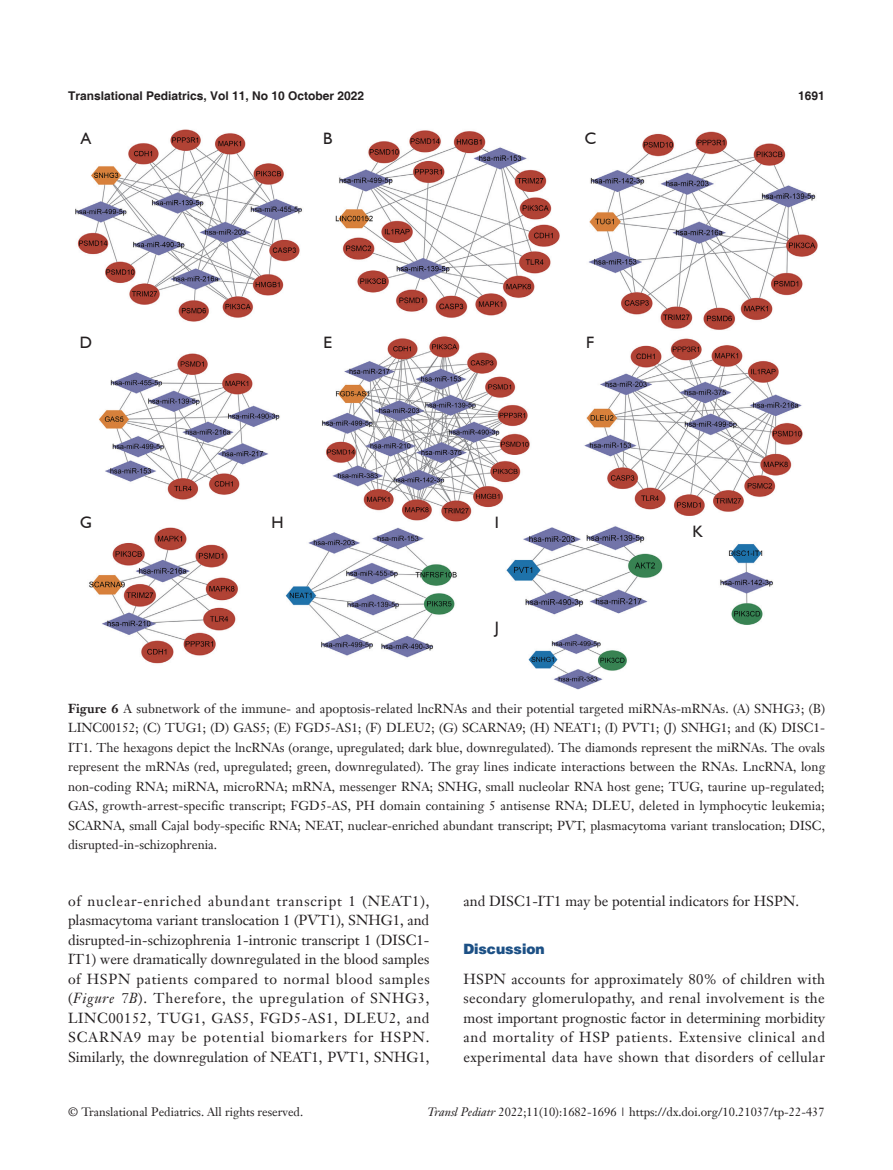
<style>
.page{position:relative;width:893px;height:1170px;background:#fff}
.page>*{position:absolute;margin:0;border:0;box-sizing:border-box;transform-origin:0 0}
.t1{font:16.5px "Humanist 521 BT";color:#231f20}
.t2{font:14.25px/19.5px "Janson Text LT";color:#231f20;text-align:justify}
.t3{font:900 14.25px "Helvetica";color:#1c5085}
.t4{font:12.75px/19.5px "Janson Text LT";color:#231f20;text-align:justify}
.t5{font:12px "Janson Text LT";color:#231f20}
.t6{font:700 12px "Helvetica";color:#231f20}
.s1{font-weight:700}
.s2{font-style:italic}
</style>
<div class="page">
<img style="left:75px;top:129px;width:743px;height:560px">
<div style="left:78px;top:130px;width:17px;height:17px;background:#fff"></div>
<div style="left:320px;top:130px;width:17px;height:17px;background:#fff"></div>
<div style="left:582px;top:130px;width:17px;height:17px;background:#fff"></div>
<div style="left:78px;top:334px;width:17px;height:17px;background:#fff"></div>
<div style="left:320px;top:334px;width:17px;height:17px;background:#fff"></div>
<div style="left:582px;top:334px;width:17px;height:17px;background:#fff"></div>
<div style="left:78px;top:514px;width:17px;height:17px;background:#fff"></div>
<div style="left:269px;top:514px;width:17px;height:17px;background:#fff"></div>
<div style="left:488px;top:514px;width:17px;height:17px;background:#fff"></div>
<div style="left:488px;top:619px;width:17px;height:17px;background:#fff"></div>
<div style="left:689px;top:523px;width:17px;height:17px;background:#fff"></div>
<p class="t6" style="left:68px;top:88px;width:298px">Translational Pediatrics, Vol 11, No 10 October 2022</p>
<p class="t6" style="left:798px;top:88px;width:28px">1691</p>
<p class="t1" style="left:81px;top:129px;width:12px">A</p>
<p class="t1" style="left:323px;top:129px;width:11px">B</p>
<p class="t1" style="left:585px;top:129px;width:13px">C</p>
<p class="t1" style="left:80px;top:332px;width:14px">D</p>
<p class="t1" style="left:324px;top:332px;width:10px">E</p>
<p class="t1" style="left:586px;top:332px;width:10px">F</p>
<p class="t1" style="left:80px;top:512px;width:13px">G</p>
<p class="t1" style="left:271px;top:512px;width:14px">H</p>
<p class="t1" style="left:495px;top:512px;width:6px">I</p>
<p class="t1" style="left:495px;top:617px;width:6px">J</p>
<p class="t1" style="left:692px;top:521px;width:12px">K</p>
<p class="t4" style="left:68px;top:698px;width:759px"><span class="s1">Figure 6</span> A subnetwork of the immune- and apoptosis-related lncRNAs and their potential targeted miRNAs-mRNAs. (A) SNHG3; (B)<br>LINC00152; (C) TUG1; (D) GAS5; (E) FGD5-AS1; (F) DLEU2; (G) SCARNA9; (H) NEAT1; (I) PVT1; (J) SNHG1; and (K) DISC1- IT1. The hexagons depict the lncRNAs (orange, upregulated; dark blue, downregulated). The diamonds represent the miRNAs. The ovals represent the mRNAs (red, upregulated; green, downregulated). The gray lines indicate interactions between the RNAs. LncRNA, long non-coding RNA; miRNA, microRNA; mRNA, messenger RNA; SNHG, small nucleolar RNA host gene; TUG, taurine up-regulated; GAS, growth-arrest-specific transcript; FGD5-AS, PH domain containing 5 antisense RNA; DLEU, deleted in lymphocytic leukemia; SCARNA, small Cajal body-specific RNA; NEAT, nuclear-enriched abundant transcript; PVT, plasmacytoma variant translocation; DISC, disrupted-in-schizophrenia.</p>
<p class="t2" style="left:68px;top:890px;width:363px">of nuclear-enriched abundant transcript 1 (NEAT1), plasmacytoma variant translocation 1 (PVT1), SNHG1, and disrupted-in-schizophrenia 1-intronic transcript 1 (DISC1- IT1) were dramatically downregulated in the blood samples of HSPN patients compared to normal blood samples (<span class="s2">Figure 7B</span>). Therefore, the upregulation of SNHG3, LINC00152, TUG1, GAS5, FGD5-AS1, DLEU2, and SCARNA9 may be potential biomarkers for HSPN.<br>Similarly, the downregulation of NEAT1, PVT1, SNHG1,</p>
<p class="t2" style="left:463px;top:890px;width:337px">and DISC1-IT1 may be potential indicators for HSPN.</p>
<p class="t3" style="left:463px;top:940px;width:83px">Discussion</p>
<p class="t2" style="left:463px;top:968px;width:363px">HSPN accounts for approximately 80% of children with secondary glomerulopathy, and renal involvement is the most important prognostic factor in determining morbidity and mortality of HSP patients. Extensive clinical and experimental data have shown that disorders of cellular</p>
<p class="t5" style="left:68px;top:1104px;width:236px">© Translational Pediatrics. All rights reserved.</p>
<p class="t5" style="left:428px;top:1104px;width:399px"><span class="s2">Transl Pediatr</span> 2022;11(10):1682-1696 | https://dx.doi.org/10.21037/tp-22-437</p>
</div>
